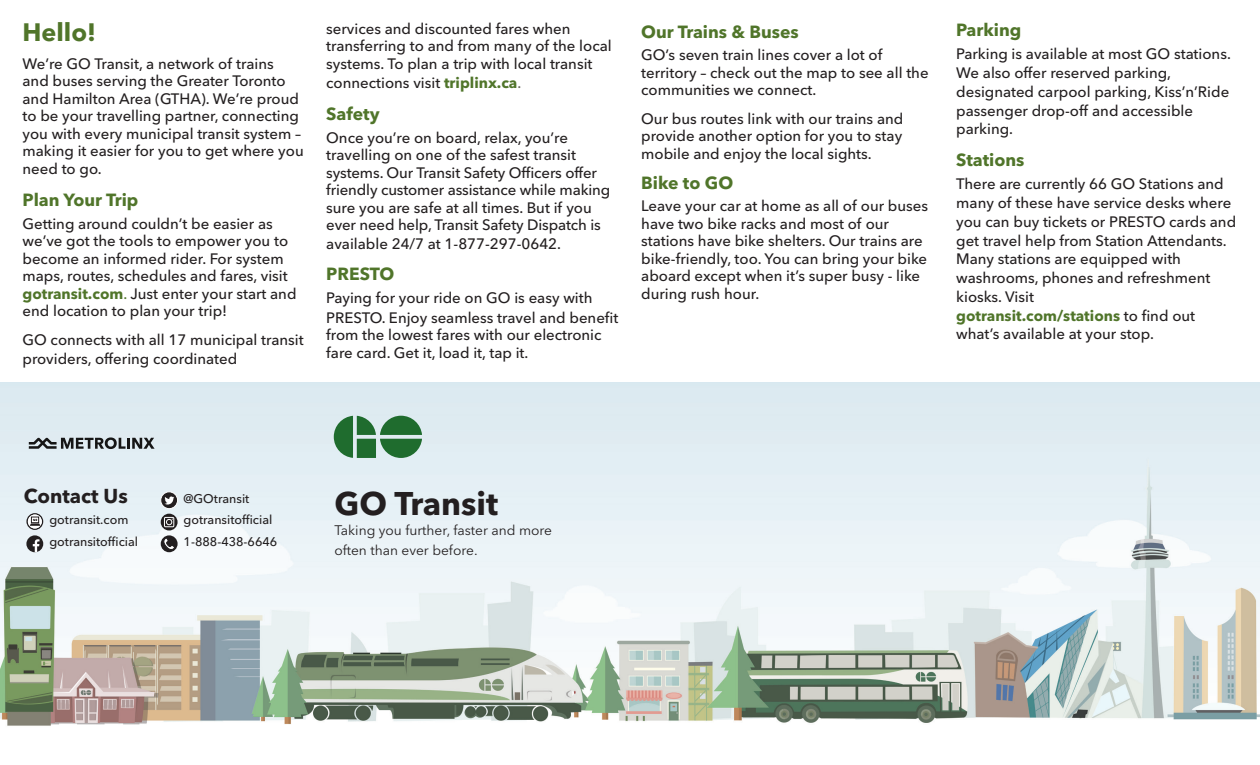
<style>
.page{position:relative;width:1260px;height:765px;background:#fff}
.page>*{position:absolute;margin:0;border:0;box-sizing:border-box;transform-origin:0 0}
.t1{font:700 32.5px "Avenir Next LT Pro";color:#231f20}
.t2{font:700 25px "Avenir Next LT Pro";color:#50752a}
.t3{font:700 20px "Avenir Next LT Pro";color:#231f20}
.t4{font:700 17.5px "Avenir Next LT Pro";color:#50752a}
.t5{font:500 15px/17.5px "Avenir Next LT Pro";color:#231f20}
.t6{font:13.75px/20px "Avenir Next LT Pro";color:#231f20}
.t7{font:500 12.5px "Avenir Next LT Pro";color:#231f20}
.s1{font-weight:700;color:#50752a}
.s2{color:#50752a}
.s3{color:#67665d}
</style>
<div class="page">
<img style="left:0;top:382px;width:1260px;height:344px">
<svg style="left:26px;top:513px;width:17px;height:17px"></svg>
<div style="left:26px;top:535px;width:17px;height:17px;background:#231f20;border-radius:50%"></div>
<svg style="left:33px;top:539px;width:7px;height:13px"></svg>
<svg style="left:161px;top:492px;width:17px;height:17px"></svg>
<svg style="left:164px;top:496px;width:10px;height:9px"></svg>
<div style="left:161px;top:514px;width:17px;height:16px;background:#231f20;border-radius:50%"></div>
<svg style="left:163px;top:516px;width:12px;height:12px"></svg>
<svg style="left:161px;top:535px;width:17px;height:17px"></svg>
<svg style="left:164px;top:538px;width:11px;height:12px"></svg>
<svg style="left:29px;top:437px;width:126px;height:12px;background:#808689"></svg>
<svg style="left:334px;top:416px;width:88px;height:42px;background:#5d956d"></svg>
<p class="t2" style="left:22px;top:17px;width:75px">Hello!</p>
<p class="t5" style="left:22px;top:55px;width:283px">We’re GO Transit, a network of trains and buses serving the Greater Toronto and Hamilton Area (GTHA). We’re proud to be your travelling partner, connecting you with every municipal transit system – making it easier for you to get where you need to go.</p>
<p class="t4" style="left:22px;top:190px;width:117px">Plan Your Trip</p>
<p class="t5" style="left:22px;top:215px;width:267px">Getting around couldn’t be easier as we’ve got the tools to empower you to become an informed rider. For system maps, routes, schedules and fares, visit</p>
<p class="t5" style="left:22px;top:285px;width:276px"><span class="s1">gotransit.com</span><span class="s2">.</span> Just enter your start and end location to plan your trip!</p>
<p class="t5" style="left:22px;top:331px;width:283px;line-height:18.8px">GO connects with all 17 municipal transit providers, offering coordinated</p>
<p class="t5" style="left:326px;top:20px;width:287px;line-height:17.9px">services and discounted fares when transferring to and from many of the local systems. To plan a trip with local transit connections visit <span class="s1">triplinx.ca</span><span class="s3">.</span></p>
<p class="t4" style="left:326px;top:103px;width:55px">Safety</p>
<p class="t5" style="left:326px;top:128px;width:286px">Once you’re on board, relax, you’re travelling on one of the safest transit systems. Our Transit Safety Officers offer friendly customer assistance while making sure you are safe at all times. But if you ever need help, Transit Safety Dispatch is available 24/7 at 1-877-297-0642.</p>
<p class="t4" style="left:326px;top:263px;width:70px">PRESTO</p>
<p class="t5" style="left:326px;top:287px;width:294px;line-height:20px">Paying for your ride on GO is easy with<br>PRESTO. Enjoy seamless travel and benefit</p>
<p class="t5" style="left:326px;top:326px;width:277px">from the lowest fares with our electronic fare card. Get it, load it, tap it.</p>
<p class="t4" style="left:641px;top:21px;width:159px">Our Trains &amp; Buses</p>
<p class="t5" style="left:641px;top:46px;width:243px">GO’s seven train lines cover a lot of</p>
<p class="t5" style="left:641px;top:64px;width:289px">territory – check out the map to see all the communities we connect.</p>
<p class="t5" style="left:641px;top:110px;width:264px;text-align:justify">Our bus routes link with our trains and provide another option for you to stay mobile and enjoy the local sights.</p>
<p class="t4" style="left:641px;top:172px;width:94px">Bike to GO</p>
<p class="t5" style="left:641px;top:197px;width:288px">Leave your car at home as all of our buses have two bike racks and most of our stations have bike shelters. Our trains are bike-friendly, too. You can bring your bike aboard except when it’s super busy - like during rush hour.</p>
<p class="t4" style="left:956px;top:19px;width:67px">Parking</p>
<p class="t5" style="left:956px;top:45px;width:276px;line-height:18.8px">Parking is available at most GO stations.<br>We also offer reserved parking, designated carpool parking, Kiss’n’Ride passenger drop-off and accessible parking.</p>
<p class="t4" style="left:956px;top:149px;width:70px">Stations</p>
<p class="t5" style="left:956px;top:175px;width:281px;line-height:18.8px">There are currently 66 GO Stations and many of these have service desks where you can buy tickets or PRESTO cards and get travel help from Station Attendants.<br>Many stations are equipped with washrooms, phones and refreshment kiosks. Visit</p>
<p class="t5" style="left:956px;top:306px;width:240px;line-height:18.8px"><span class="s1">gotransit.com/stations</span> to find out what’s available at your stop.</p>
<p class="t3" style="left:24px;top:484px;width:106px">Contact Us</p>
<p class="t7" style="left:184px;top:491px;width:67px">@GOtransit</p>
<p class="t7" style="left:184px;top:513px;width:90px">gotransitofficial</p>
<p class="t7" style="left:184px;top:534px;width:95px">1-888-438-6646</p>
<p class="t7" style="left:49px;top:512px;width:81px">gotransit.com</p>
<p class="t7" style="left:49px;top:534px;width:90px">gotransitofficial</p>
<p class="t1" style="left:334px;top:484px;width:165px">GO Transit</p>
<p class="t6" style="left:334px;top:520px;width:219px">Taking you further, faster and more often than ever before.</p>
</div>
